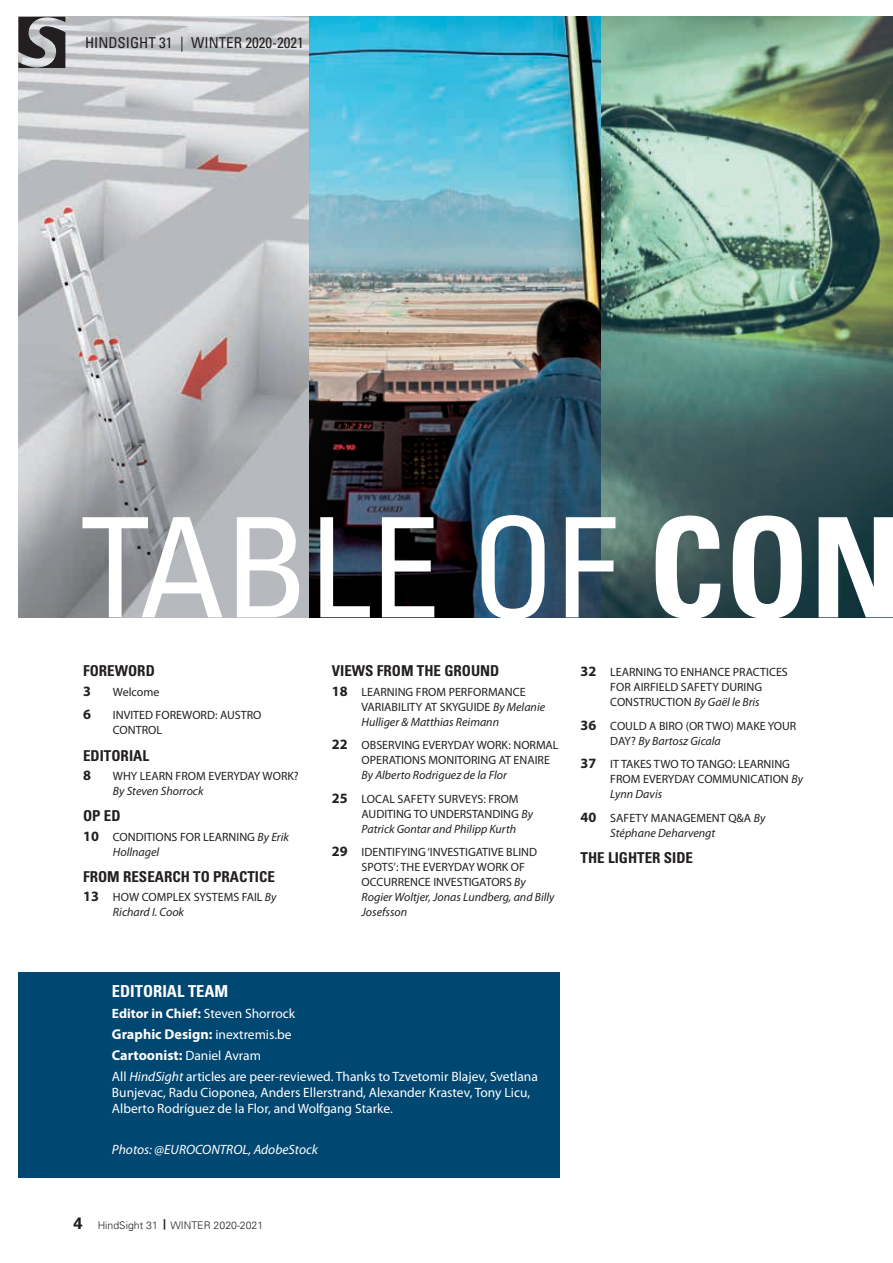
<style>
.page{position:relative;width:893px;height:1263px;background:#fff}
.page>*{position:absolute;margin:0;border:0;box-sizing:border-box;transform-origin:0 0}
.t1{font:condensed 138.75px "Univers LT Std";color:#fff}
.t2{font:700 condensed 16.5px "Univers LT Std";color:#fff}
.t3{font:700 condensed 15px "Univers LT Std";color:#231f20}
.t4{font:condensed 15px "Univers LT Std";color:#231f20}
.t5{font:700 14.25px/21.3px "Myriad Pro";color:#fff}
.t6{font:700 14.25px "Myriad Pro";color:#231f20}
.t7{font:13.5px/16.2px "Myriad Pro";color:#fff}
.t8{font:italic 13.5px "Myriad Pro";color:#fff}
.t9{font:700 13.5px "Myriad Pro";color:#fff}
.t10{font:12px/15px "Myriad Pro";color:#231f20}
.t11{font:italic 12px/15px "Myriad Pro";color:#231f20}
.t12{font:300 10.5px "Univers LT Std";color:#231f20}
.s1{font-weight:700}
.s2{font-weight:700;font-size:14.25px}
.s3{font-style:italic}
.s4{font-weight:700;font-style:normal;font-size:14.25px}
.s5{font-style:normal}
.s6{font-weight:400}
.s7{font-weight:400;font-size:13.5px}
.s8{font-weight:700;font-size:16.5px}
</style>
<div class="page">
<img style="left:18px;top:17px;width:292px;height:600px">
<img style="left:310px;top:17px;width:291px;height:600px">
<img style="left:601px;top:17px;width:292px;height:600px">
<div style="left:18px;top:972px;width:542px;height:206px;background:#004772"></div>
<svg style="left:18px;top:17px;width:47px;height:51px"></svg>
<p class="t4" style="left:85px;top:33px;width:220px">HINDSIGHT 31 | WINTER 2020-2021</p>
<h1 class="t1" style="left:81px;top:480px;width:823px">TABLE OF <span class="s1">CON</span></h1>
<p class="t3" style="left:83px;top:662px;width:73px">FOREWORD</p>
<p class="t6" style="left:83px;top:683px;width:9px">3</p>
<p class="t10" style="left:113px;top:684px;width:48px">Welcome</p>
<p class="t6" style="left:83px;top:706px;width:9px">6</p>
<p class="t10" style="left:113px;top:708px;width:150px">INVITED FOREWORD: AUSTRO<br>CONTROL</p>
<p class="t3" style="left:83px;top:746px;width:67px">EDITORIAL</p>
<p class="t6" style="left:83px;top:767px;width:9px">8</p>
<p class="t10" style="left:113px;top:769px;width:187px">WHY LEARN FROM EVERYDAY WORK?</p>
<p class="t11" style="left:113px;top:784px;width:92px">By Steven Shorrock</p>
<p class="t3" style="left:83px;top:807px;width:39px">OP ED</p>
<p class="t10" style="left:113px;top:829px;width:178px;text-indent:-30px"><span class="s2">10</span> CONDITIONS FOR LEARNING <span class="s3">By Erik<br>Hollnagel</span></p>
<p class="t3" style="left:83px;top:868px;width:193px">FROM RESEARCH TO PRACTICE</p>
<p class="t10" style="left:113px;top:890px;width:165px;text-indent:-30px"><span class="s2">13</span> HOW COMPLEX SYSTEMS FAIL <span class="s3">By<br>Richard I. Cook</span></p>
<p class="t3" style="left:332px;top:662px;width:169px">VIEWS FROM THE GROUND</p>
<p class="t10" style="left:362px;top:684px;width:185px;text-indent:-30px"><span class="s2">18</span> LEARNING FROM PERFORMANCE<br>VARIABILITY AT SKYGUIDE <span class="s3">By Melanie<br>Hulliger &amp; Matthias Reimann</span></p>
<p class="t10" style="left:362px;top:738px;width:198px;text-indent:-30px"><span class="s2">22</span> OBSERVING EVERYDAY WORK: NORMAL<br>OPERATIONS MONITORING AT ENAIRE</p>
<p class="t11" style="left:332px;top:764px;width:188px;line-height:23.5px;text-indent:30px">By Alberto Rodriguez de la Flor<br><span class="s4">25</span> <span class="s5">LOCAL SAFETY SURVEYS: FROM</span></p>
<p class="t11" style="left:362px;top:806px;width:173px"><span class="s5">AUDITING TO UNDERSTANDING</span> By<br>Patrick Gontar and Philipp Kurth</p>
<p class="t10" style="left:362px;top:845px;width:194px;text-indent:-30px"><span class="s2">29</span> IDENTIFYING ‘INVESTIGATIVE BLIND<br>SPOTS’: THE EVERYDAY WORK OF<br>OCCURRENCE INVESTIGATORS <span class="s3">By<br>Rogier Woltjer, Jonas Lundberg, and Billy<br>Josefsson</span></p>
<p class="t10" style="left:580px;top:665px;width:209px;text-align:center"><span class="s2">32</span> LEARNING TO ENHANCE PRACTICES<br>FOR AIRFIELD SAFETY DURING<br>CONSTRUCTION <span class="s3">By Gaël le Bris</span></p>
<p class="t10" style="left:610px;top:718px;width:188px;text-indent:-30px"><span class="s2">36</span> COULD A BIRO (OR TWO) MAKE YOUR<br>DAY? <span class="s3">By Bartosz Gicala</span></p>
<p class="t10" style="left:610px;top:757px;width:194px;text-indent:-30px"><span class="s2">37</span> IT TAKES TWO TO TANGO: LEARNING<br>FROM EVERYDAY COMMUNICATION <span class="s3">By<br>Lynn Davis</span></p>
<p class="t11" style="left:610px;top:810px;width:157px;text-indent:-30px"><span class="s4">40</span> <span class="s5">SAFETY MANAGEMENT Q&amp;A</span> By<br>Stéphane Deharvengt</p>
<p class="t3" style="left:580px;top:849px;width:114px">THE LIGHTER SIDE</p>
<h2 class="t2" style="left:112px;top:981px;width:118px">EDITORIAL TEAM</h2>
<p class="t9" style="left:112px;top:1005px;width:185px">Editor in Chief: <span class="s6">Steven Shorrock</span></p>
<p class="t5" style="left:112px;top:1024px;width:181px">Graphic Design: <span class="s7">inextremis.be<br></span>Cartoonist: <span class="s7">Daniel Avram</span></p>
<p class="t7" style="left:112px;top:1068px;width:427px">All <span class="s3">HindSight</span> articles are peer-reviewed. Thanks to Tzvetomir Blajev, Svetlana<br>Bunjevac, Radu Cioponea, Anders Ellerstrand, Alexander Krastev, Tony Licu,<br>Alberto Rodríguez de la Flor, and Wolfgang Starke.</p>
<p class="t8" style="left:112px;top:1142px;width:207px">Photos: @EUROCONTROL, AdobeStock</p>
<p class="t12" style="left:74px;top:1219px;width:191px"><span class="s8">4</span> HindSight 31 <span class="s1">|</span> WINTER 2020-2021</p>
</div>
